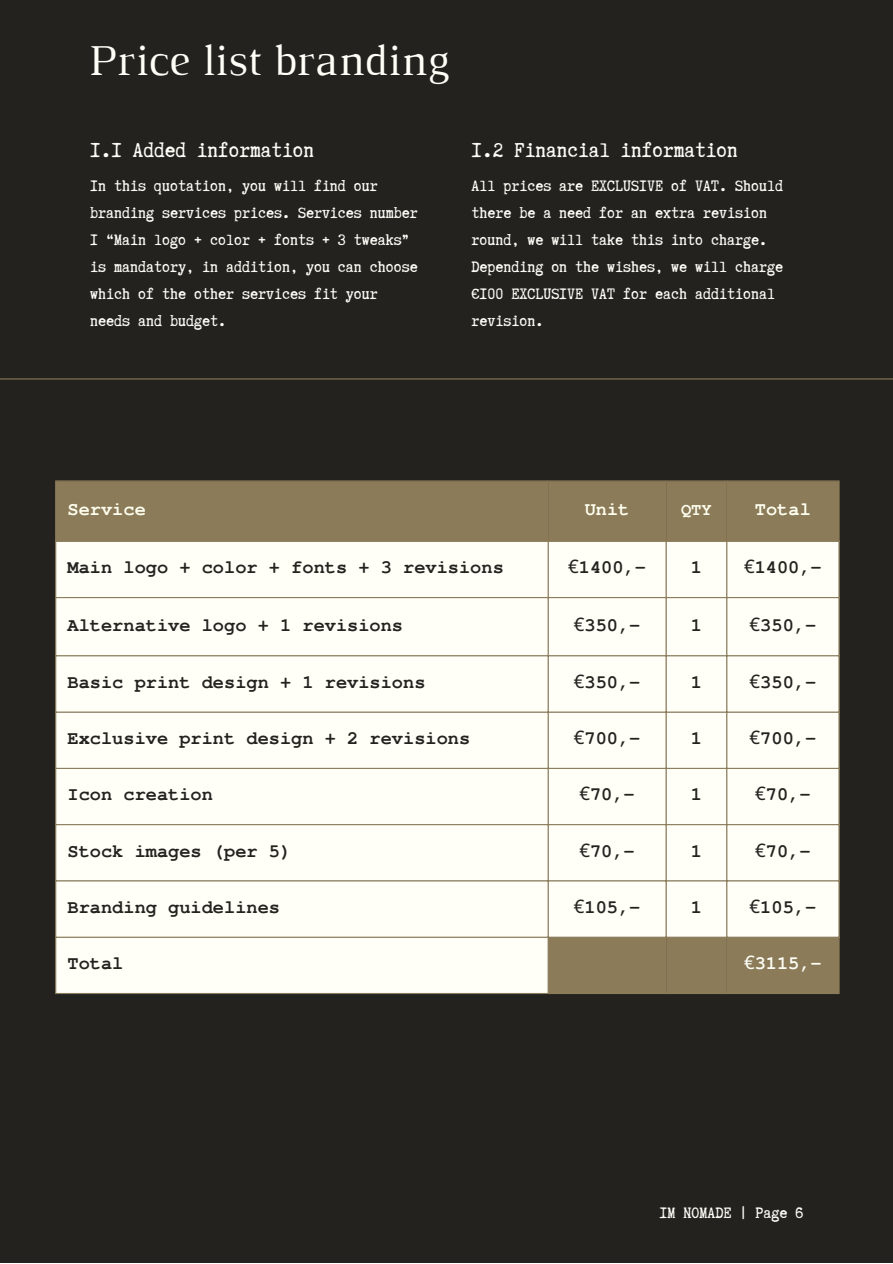
<style>
.page{position:relative;width:893px;height:1264px;background:#fff}
.page>*{position:absolute;margin:0;border:0;box-sizing:border-box;transform-origin:0 0}
.t1{font:45px "Luthier";color:#fffff8}
.t2{font:24px "Truetypewriter Polygl OTT";color:#fffff8}
.t3{font:700 18.6px "Tlwg Typewriter";color:#23221f}
.t4{font:700 18.6px "Tlwg Typewriter";color:#ffffef}
.t5{font:700 18.6px "Tlwg Typewriter";color:#fffff8}
.t6{font:18px/27px "Truetypewriter Polygl OTT";color:#fffff8}
.t7{font:700 17.1px "Tlwg Typewriter";color:#ffffef}
.s1{font-family:"Noto Sans";font-weight:400}
</style>
<div class="page">
<div style="left:0;top:0;width:892px;height:1262px;background:#23221f"></div>
<div style="left:56px;top:481px;width:782px;height:59px;background:#8b7b59"></div>
<div style="left:56px;top:542px;width:782px;height:450px;background:#fffff8"></div>
<hr style="left:55px;top:481px;width:1px;height:511px;background:#8b7b59">
<hr style="left:547px;top:481px;width:1px;height:511px;background:#8b7b59">
<hr style="left:665px;top:481px;width:1px;height:511px;background:#8b7b59">
<hr style="left:726px;top:481px;width:1px;height:511px;background:#8b7b59">
<hr style="left:838px;top:481px;width:1px;height:511px;background:#8b7b59">
<hr style="left:55px;top:480px;width:784px;height:1px;background:#8b7b59">
<hr style="left:55px;top:540px;width:784px;height:2px;background:#8b7b59">
<hr style="left:55px;top:597px;width:784px;height:1px;background:#8b7b59">
<hr style="left:55px;top:655px;width:784px;height:1px;background:#8b7b59">
<hr style="left:55px;top:711px;width:784px;height:1px;background:#8b7b59">
<hr style="left:55px;top:767px;width:784px;height:2px;background:#8b7b59">
<hr style="left:55px;top:824px;width:784px;height:1px;background:#8b7b59">
<hr style="left:55px;top:880px;width:784px;height:1px;background:#8b7b59">
<hr style="left:55px;top:936px;width:784px;height:1px;background:#8b7b59">
<hr style="left:55px;top:992px;width:784px;height:2px;background:#8b7b59">
<hr style="left:0;top:378px;width:892px;height:1px;background:#8b7b59">
<h1 class="t1" style="left:88px;top:43px;width:363px">Price list branding</h1>
<h2 class="t2" style="left:90px;top:137px;width:225px">1.1 Added information</h2>
<p class="t6" style="left:90px;top:172px;width:329px">In this quotation, you will find our branding services prices. Services number 1 “Main logo + color + fonts + 3 tweaks” is mandatory, in addition, you can choose which of the other services fit your needs and budget.</p>
<h2 class="t2" style="left:471px;top:137px;width:268px">1.2 Financial information</h2>
<p class="t6" style="left:471px;top:172px;width:313px">All prices are EXCLUSIVE of VAT. Should there be a need for an extra revision round, we will take this into charge.<br>Depending on the wishes, we will charge €100 EXCLUSIVE VAT for each additional revision.</p>
<p class="t4" style="left:68px;top:498px;width:80px">Service</p>
<p class="t4" style="left:584px;top:498px;width:46px">Unit</p>
<p class="t7" style="left:681px;top:499px;width:32px">QTY</p>
<p class="t4" style="left:754px;top:498px;width:57px">Total</p>
<p class="t3" style="left:68px;top:556px;width:438px">Main logo + color + fonts + 3 revisions</p>
<p class="t3" style="left:568px;top:556px;width:79px"><span class="s1">€</span>1400,-</p>
<p class="t3" style="left:690px;top:556px;width:13px">1</p>
<p class="t3" style="left:744px;top:556px;width:79px"><span class="s1">€</span>1400,-</p>
<p class="t3" style="left:68px;top:613px;width:337px">Alternative logo + 1 revisions</p>
<p class="t3" style="left:573px;top:613px;width:68px"><span class="s1">€</span>350,-</p>
<p class="t3" style="left:690px;top:613px;width:13px">1</p>
<p class="t3" style="left:749px;top:613px;width:68px"><span class="s1">€</span>350,-</p>
<p class="t3" style="left:68px;top:670px;width:359px">Basic print design + 1 revisions</p>
<p class="t3" style="left:573px;top:670px;width:68px"><span class="s1">€</span>350,-</p>
<p class="t3" style="left:690px;top:670px;width:13px">1</p>
<p class="t3" style="left:749px;top:670px;width:68px"><span class="s1">€</span>350,-</p>
<p class="t3" style="left:68px;top:726px;width:404px">Exclusive print design + 2 revisions</p>
<p class="t3" style="left:573px;top:726px;width:68px"><span class="s1">€</span>700,-</p>
<p class="t3" style="left:690px;top:726px;width:13px">1</p>
<p class="t3" style="left:749px;top:726px;width:68px"><span class="s1">€</span>700,-</p>
<p class="t3" style="left:68px;top:783px;width:147px">Icon creation</p>
<p class="t3" style="left:579px;top:783px;width:57px"><span class="s1">€</span>70,-</p>
<p class="t3" style="left:690px;top:783px;width:13px">1</p>
<p class="t3" style="left:755px;top:783px;width:57px"><span class="s1">€</span>70,-</p>
<p class="t3" style="left:68px;top:839px;width:225px">Stock images (per 5)</p>
<p class="t3" style="left:579px;top:839px;width:57px"><span class="s1">€</span>70,-</p>
<p class="t3" style="left:690px;top:839px;width:13px">1</p>
<p class="t3" style="left:755px;top:839px;width:57px"><span class="s1">€</span>70,-</p>
<p class="t3" style="left:68px;top:895px;width:214px">Branding guidelines</p>
<p class="t3" style="left:573px;top:895px;width:68px"><span class="s1">€</span>105,-</p>
<p class="t3" style="left:690px;top:895px;width:13px">1</p>
<p class="t3" style="left:749px;top:895px;width:68px"><span class="s1">€</span>105,-</p>
<p class="t3" style="left:68px;top:951px;width:57px">Total</p>
<p class="t5" style="left:744px;top:951px;width:79px"><span class="s1">€</span>3115,-</p>
<p class="t6" style="left:659px;top:1199px;width:145px">IM NOMADE | Page 6</p>
</div>
